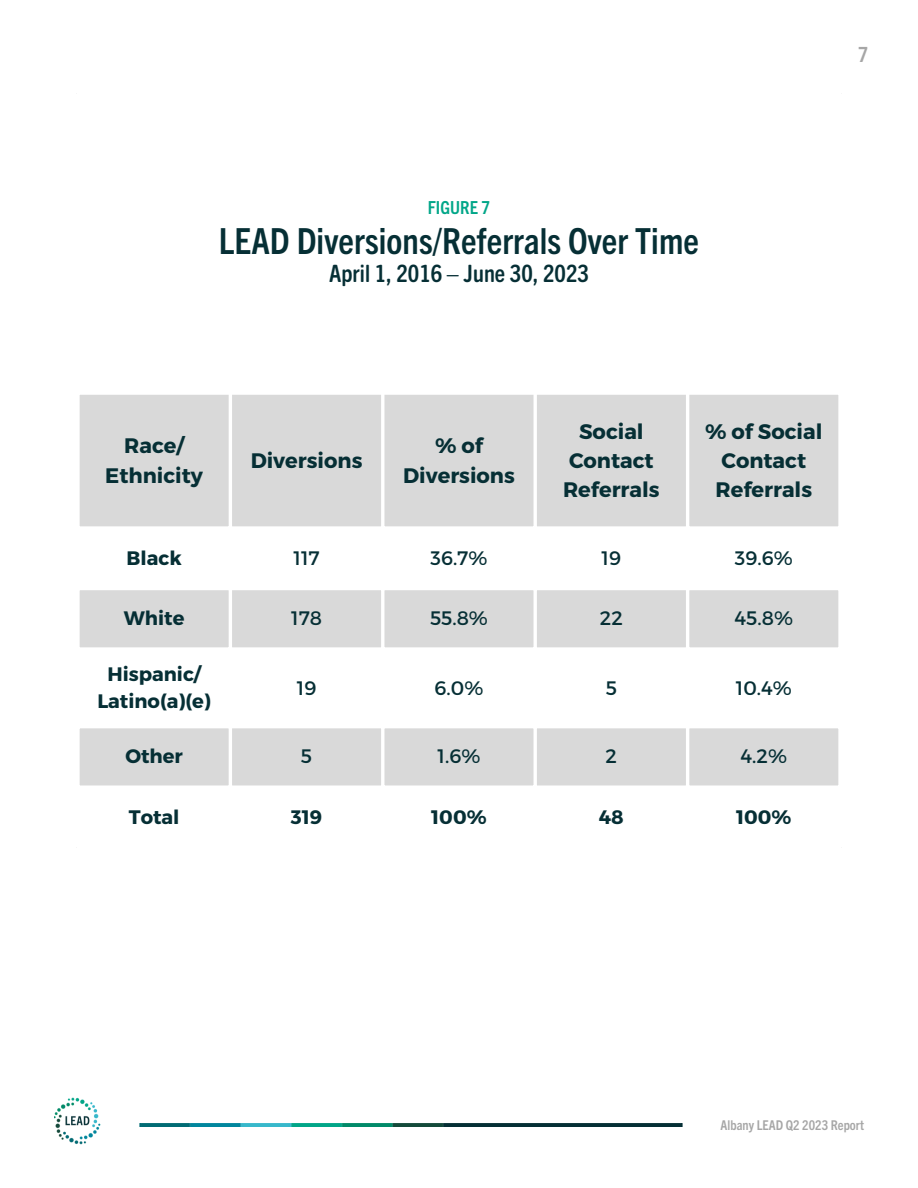
<style>
.page{position:relative;width:918px;height:1188px;background:#fff}
.page>*{position:absolute;margin:0;border:0;box-sizing:border-box;transform-origin:0 0}
.t1{font:700 condensed 36px "Trade Gothic Next LT Pro";color:#062f35}
.t2{font:700 condensed 24px "Trade Gothic Next SR Pro";color:#062f35}
.t3{font:700 21px/29.2px "Montserrat";color:#062f35;text-align:center}
.t4{font:700 condensed 21px "Trade Gothic Next LT Pro";color:#a6a6a6}
.t5{font:700 19.5px/27px "Montserrat";color:#062f35;text-align:center}
.t6{font:19.5px "Montserrat";color:#062f35}
.t7{font:700 condensed 18px "Trade Gothic Next LT Pro";color:#00a688}
.t8{font:700 condensed 13.5px "Trade Gothic Next LT Pro";letter-spacing:.005em;color:#a6a6a6}
</style>
<div class="page">
<img style="left:54px;top:1097px;width:47px;height:48px">
<img style="left:140px;top:1123px;width:542px;height:4px">
<svg style="left:80px;top:395px;width:758px;height:390px;fill:#d9d9d9"></svg>
<hr style="left:229px;top:395px;width:3px;height:451px;background:#fff">
<hr style="left:381px;top:395px;width:3px;height:451px;background:#fff">
<hr style="left:534px;top:395px;width:3px;height:451px;background:#fff">
<hr style="left:686px;top:395px;width:3px;height:451px;background:#fff">
<svg style="left:80px;top:526px;width:758px;height:4px"></svg>
<hr style="left:76px;top:587px;width:766px;height:3px;background:#fff">
<svg style="left:80px;top:647px;width:758px;height:4px"></svg>
<hr style="left:76px;top:725px;width:766px;height:3px;background:#fff">
<svg style="left:80px;top:785px;width:758px;height:1px"></svg>
<p class="t4" style="left:858px;top:40px;width:11px">7</p>
<p class="t7" style="left:428px;top:196px;width:64px">FIGURE 7</p>
<p class="t1" style="left:219px;top:216px;width:482px">LEAD Diversions/Referrals Over Time</p>
<p class="t2" style="left:329px;top:262px;width:261px">April 1, 2016 – June 30, 2023</p>
<p class="t3" style="left:105px;top:430px;width:99px">Race/<br>Ethnicity</p>
<p class="t3" style="left:251px;top:445px;width:113px">Diversions</p>
<p class="t3" style="left:403px;top:430px;width:113px">% of<br>Diversions</p>
<p class="t3" style="left:563px;top:415px;width:98px">Social<br>Contact<br>Referrals</p>
<p class="t3" style="left:705px;top:415px;width:119px">% of Social<br>Contact<br>Referrals</p>
<p class="t5" style="left:127px;top:543px;width:57px">Black</p>
<p class="t6" style="left:293px;top:545px;width:28px">117</p>
<p class="t6" style="left:431px;top:545px;width:58px">36.7%</p>
<p class="t6" style="left:602px;top:545px;width:21px">19</p>
<p class="t6" style="left:735px;top:545px;width:59px">39.6%</p>
<p class="t5" style="left:124px;top:604px;width:62px">White</p>
<p class="t6" style="left:291px;top:605px;width:32px">178</p>
<p class="t6" style="left:430px;top:605px;width:59px">55.8%</p>
<p class="t6" style="left:600px;top:605px;width:24px">22</p>
<p class="t6" style="left:735px;top:605px;width:60px">45.8%</p>
<p class="t5" style="left:97px;top:660px;width:115px">Hispanic/<br>Latino(a)(e)</p>
<p class="t6" style="left:297px;top:675px;width:21px">19</p>
<p class="t6" style="left:435px;top:675px;width:50px">6.0%</p>
<p class="t6" style="left:606px;top:675px;width:13px">5</p>
<p class="t6" style="left:736px;top:675px;width:57px">10.4%</p>
<p class="t5" style="left:125px;top:742px;width:59px">Other</p>
<p class="t6" style="left:301px;top:744px;width:13px">5</p>
<p class="t6" style="left:438px;top:744px;width:44px">1.6%</p>
<p class="t6" style="left:606px;top:744px;width:13px">2</p>
<p class="t6" style="left:741px;top:744px;width:48px">4.2%</p>
<p class="t5" style="left:129px;top:802px;width:52px">Total</p>
<p class="t5" style="left:291px;top:802px;width:33px">319</p>
<p class="t5" style="left:431px;top:802px;width:57px">100%</p>
<p class="t5" style="left:599px;top:802px;width:26px">48</p>
<p class="t5" style="left:736px;top:802px;width:57px">100%</p>
<p class="t8" style="left:721px;top:1116px;width:145px">Albany LEAD Q2 2023 Report</p>
</div>
